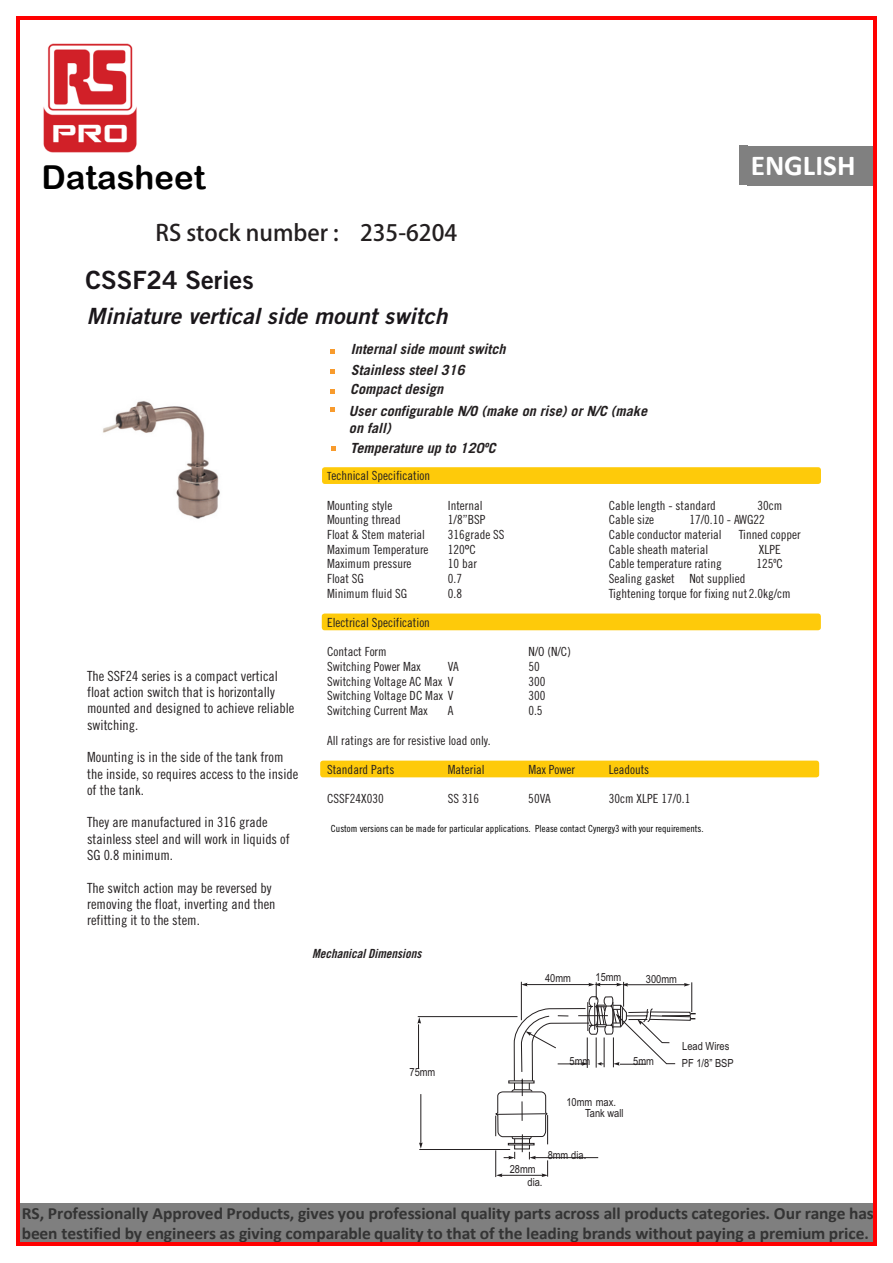
<style>
.page{position:relative;width:893px;height:1263px;background:#fff}
.page>*{position:absolute;margin:0;border:0;box-sizing:border-box;transform-origin:0 0}
.t1{font:700 33px "Arial Rounded MT";color:#000}
.t2{font:700 28.95px "Calibri";color:#fff}
.t3{font:25.2px "Trade Gothic Bold Two";color:#1a161a}
.t4{font:italic 22.35px "Trade Gothic Bold Two";color:#1a161a}
.t5{font:700 22.35px "Adobe Fan Heiti Std";color:#231f20}
.t6{font:700 17.1px/20.9px "Calibri";letter-spacing:-.005em;color:#343434}
.t7{font:13.95px/16.4px "Trade Gothic Cond Eighteen";color:#231f20}
.t8{font:italic 700 13.95px/20.9px "Trade Gothic";color:#231f20}
.t9{font:12.6px "Trade Gothic Cond Eighteen";color:#231f20}
.t10{font:12.6px "Trade Gothic Bold Cond Twenty Obl";color:#231f20}
.t11{font:11.25px/12.6px "Arial Narrow";color:#231f20}
.t12{font:9.75px "Trade Gothic Cond Eighteen";color:#000}
.s1{font-size:11.25px}
.s2{font-family:"Arial"}
.s3{font-size:16.05px}
</style>
<div class="page">
<div style="left:322px;top:613px;width:499px;height:17px;background:#feca0a;border-radius:3px"></div>
<div style="left:322px;top:467px;width:499px;height:17px;background:#feca0a;border-radius:3px"></div>
<div style="left:320px;top:761px;width:499px;height:16px;background:#feca0a;border-radius:3px"></div>
<svg style="left:331px;top:349px;width:4px;height:5px"></svg>
<svg style="left:330px;top:369px;width:4px;height:4px"></svg>
<svg style="left:330px;top:408px;width:4px;height:4px"></svg>
<svg style="left:331px;top:447px;width:4px;height:4px"></svg>
<svg style="left:331px;top:389px;width:4px;height:4px"></svg>
<hr style="left:418px;top:1016px;width:99px;height:1px;background:#231f20">
<hr style="left:418px;top:1024px;width:1px;height:45px;background:#231f20">
<svg style="left:417px;top:1017px;width:4px;height:7px"></svg>
<hr style="left:421px;top:1094px;width:1px;height:50px;background:#231f20">
<svg style="left:419px;top:1142px;width:4px;height:7px"></svg>
<hr style="left:419px;top:1149px;width:91px;height:1px;background:#231f20">
<svg style="left:495px;top:981px;width:201px;height:196px"></svg>
<img style="left:103px;top:401px;width:117px;height:118px">
<div style="left:20px;top:1203px;width:857px;height:20px;background:#7f7f7f"></div>
<div style="left:20px;top:1223px;width:857px;height:20px;background:#7f7f7f"></div>
<div style="left:739px;top:146px;width:8px;height:39px;background:#808080"></div>
<div style="left:866px;top:146px;width:9px;height:39px;background:#808080"></div>
<div style="left:748px;top:146px;width:118px;height:39px;background:#808080"></div>
<img style="left:43px;top:43px;width:94px;height:110px">
<svg style="left:17px;top:16px;width:3px;height:4px"></svg>
<hr style="left:20px;top:16px;width:853px;height:4px;background:#f00">
<svg style="left:873px;top:16px;width:4px;height:4px"></svg>
<hr style="left:17px;top:20px;width:3px;height:1222px;background:#f00">
<hr style="left:873px;top:20px;width:4px;height:1222px;background:#f00">
<hr style="left:20px;top:1242px;width:853px;height:3px;background:#f00">
<svg style="left:873px;top:1242px;width:4px;height:3px"></svg>
<h1 class="t1" style="left:42px;top:161px;width:165px">Datasheet</h1>
<h3 class="t5" style="left:156px;top:222px;width:303px">RS stock number : 235-6204</h3>
<h3 class="t3" style="left:85px;top:270px;width:170px">CSSF24 Series</h3>
<h3 class="t4" style="left:86px;top:307px;width:362px">Miniature vertical side mount switch</h3>
<h2 class="t2" style="left:751px;top:153px;width:106px">ENGLISH</h2>
<p class="t7" style="left:87px;top:668px;width:209px">The SSF24 series is a compact vertical float action switch that is horizontally mounted and designed to achieve reliable switching.</p>
<p class="t7" style="left:87px;top:750px;width:213px">Mounting is in the side of the tank from the inside, so requires access to the inside of the tank.</p>
<p class="t7" style="left:87px;top:815px;width:204px">They are manufactured in 316 grade stainless steel and will work in liquids of<br>SG 0.8 minimum.</p>
<p class="t7" style="left:87px;top:880px;width:190px">The switch action may be reversed by removing the float, inverting and then refitting it to the stem.</p>
<p class="t8" style="left:351px;top:340px;width:156px">Internal side mount switch<br>Stainless steel 316</p>
<p class="t8" style="left:349px;top:404px;width:300px;line-height:16.8px">User configurable N/O (make on rise) or N/C (make on fall)</p>
<p class="t9" style="left:327px;top:470px;width:105px"><span class="s1">T</span>echnical Specification</p>
<p class="t9" style="left:327px;top:500px;width:67px">Mounting style</p>
<p class="t9" style="left:448px;top:500px;width:36px">Internal</p>
<p class="t9" style="left:609px;top:500px;width:109px">Cable length - standard</p>
<p class="t9" style="left:757px;top:500px;width:26px">30cm</p>
<p class="t9" style="left:327px;top:514px;width:75px">Mounting thread</p>
<p class="t9" style="left:448px;top:514px;width:39px">1/8”BSP</p>
<p class="t9" style="left:609px;top:514px;width:47px">Cable size</p>
<p class="t9" style="left:689px;top:514px;width:77px">17/0.10 - AWG22</p>
<p class="t9" style="left:327px;top:529px;width:99px">Float &amp; Stem material</p>
<p class="t9" style="left:448px;top:529px;width:58px">316grade SS</p>
<p class="t9" style="left:609px;top:529px;width:114px">Cable conductor material</p>
<p class="t9" style="left:739px;top:529px;width:63px">Tinned copper</p>
<p class="t9" style="left:327px;top:544px;width:103px">Maximum Temperature</p>
<p class="t9" style="left:448px;top:544px;width:30px">120<span class="s2">º</span>C</p>
<p class="t9" style="left:609px;top:544px;width:101px">Cable sheath material</p>
<p class="t9" style="left:759px;top:544px;width:23px">XLPE</p>
<p class="t9" style="left:327px;top:558px;width:86px">Maximum pressure</p>
<p class="t9" style="left:448px;top:558px;width:31px">10 bar</p>
<p class="t9" style="left:609px;top:558px;width:114px">Cable temperature rating</p>
<p class="t9" style="left:757px;top:558px;width:28px">125ºC</p>
<p class="t9" style="left:327px;top:573px;width:38px">Float SG</p>
<p class="t9" style="left:448px;top:573px;width:16px">0.7</p>
<p class="t9" style="left:609px;top:573px;width:138px">Sealing gasket Not supplied</p>
<p class="t9" style="left:327px;top:588px;width:82px">Minimum fluid SG</p>
<p class="t9" style="left:448px;top:588px;width:16px">0.8</p>
<p class="t9" style="left:609px;top:588px;width:183px">Tightening torque for fixing nut 2.0kg/cm</p>
<p class="t9" style="left:327px;top:617px;width:104px">Electrical Specification</p>
<p class="t9" style="left:327px;top:646px;width:61px">Contact Form</p>
<p class="t9" style="left:528px;top:646px;width:44px">N/O (N/C)</p>
<p class="t9" style="left:327px;top:661px;width:95px">Switching Power Max</p>
<p class="t9" style="left:448px;top:661px;width:13px">VA</p>
<p class="t9" style="left:528px;top:661px;width:13px">50</p>
<p class="t9" style="left:327px;top:676px;width:128px">Switching Voltage AC Max V</p>
<p class="t9" style="left:528px;top:676px;width:19px">300</p>
<p class="t9" style="left:327px;top:691px;width:128px">Switching Voltage DC Max V</p>
<p class="t9" style="left:528px;top:691px;width:19px">300</p>
<p class="t9" style="left:327px;top:705px;width:102px">Switching Current Max</p>
<p class="t9" style="left:448px;top:705px;width:7px">A</p>
<p class="t9" style="left:528px;top:705px;width:16px">0.5</p>
<p class="t9" style="left:327px;top:735px;width:165px">All ratings are for resistive load only.</p>
<p class="t9" style="left:327px;top:764px;width:69px">Standard Parts</p>
<p class="t9" style="left:448px;top:764px;width:38px">Material</p>
<p class="t9" style="left:528px;top:764px;width:48px">Max Power</p>
<p class="t9" style="left:609px;top:764px;width:42px">Leadouts</p>
<p class="t9" style="left:327px;top:793px;width:58px">CSSF24X030</p>
<p class="t9" style="left:448px;top:793px;width:33px">SS 316</p>
<p class="t9" style="left:528px;top:793px;width:24px">50VA</p>
<p class="t9" style="left:609px;top:793px;width:83px">30cm XLPE 17/0.1</p>
<p class="t8" style="left:350px;top:380px;width:95px">Compact design</p>
<p class="t8" style="left:350px;top:438px;width:147px">Temperature up to 120ºC</p>
<p class="t12" style="left:331px;top:824px;width:374px">Custom versions can be made for particular applications. Please contact Cynergy3 with your requirements.</p>
<p class="t10" style="left:312px;top:948px;width:111px">Mechanical Dimensions</p>
<p class="t11" style="left:545px;top:973px;width:27px">40mm</p>
<p class="t11" style="left:595px;top:972px;width:27px">15mm</p>
<p class="t11" style="left:646px;top:974px;width:33px">300mm</p>
<p class="t11" style="left:409px;top:1067px;width:27px">75mm</p>
<p class="t11" style="left:569px;top:1055px;width:22px">5mm</p>
<p class="t11" style="left:633px;top:1055px;width:22px">5mm</p>
<p class="t11" style="left:585px;top:1097px;width:40px;line-height:11.2px;text-indent:-19px">10mm max.<br>Tank wall</p>
<p class="t11" style="left:548px;top:1150px;width:40px">8mm dia.</p>
<p class="t11" style="left:527px;top:1164px;width:17px;text-indent:-18px">28mm dia.</p>
<p class="t11" style="left:682px;top:1041px;width:49px">Lead Wires</p>
<p class="t11" style="left:682px;top:1058px;width:53px">PF 1/8” BSP</p>
<p class="t6" style="left:22px;top:1204px;width:854px">RS, Professionally Approved Products, gives you professional quality parts across all products categories. Our range has been testified by engineers as giving comparable quality to that of the leading brands without paying a premium price<span class="s3">.</span></p>
</div>
